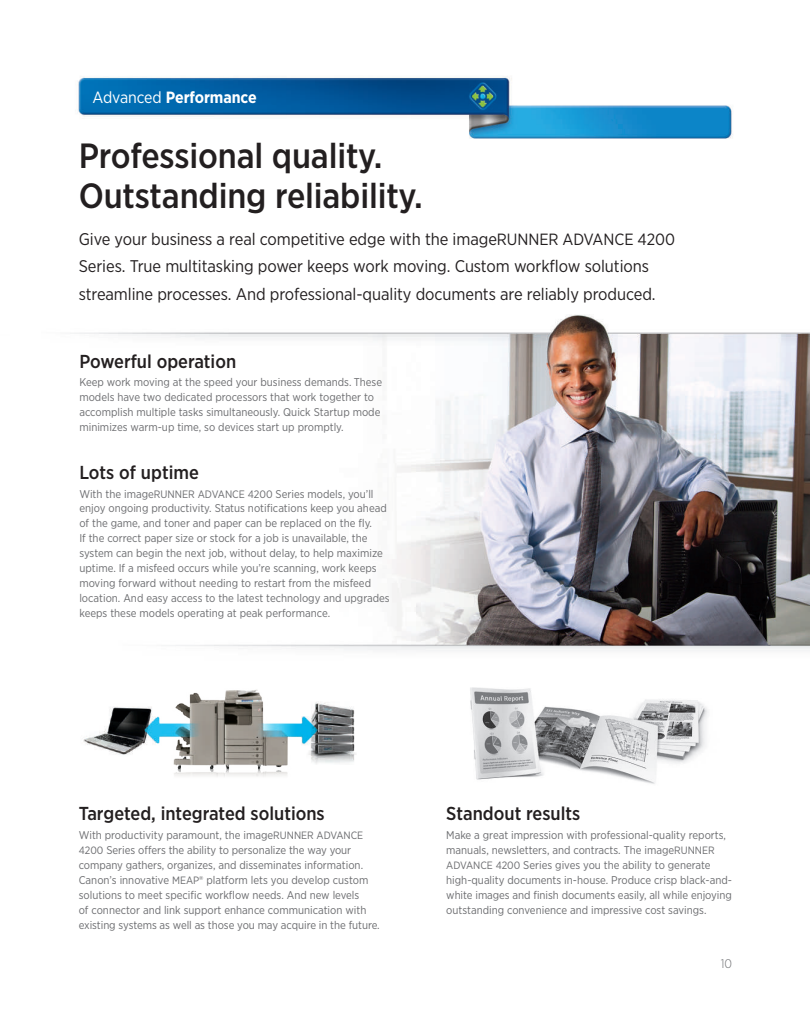
<style>
.page{position:relative;width:810px;height:1035px;background:#fff}
.page>*{position:absolute;margin:0;border:0;box-sizing:border-box;transform-origin:0 0}
.t1{font:500 35px/40px "Gotham Narrow";letter-spacing:-.005em;color:#231f20}
.t2{font:500 18.75px "Gotham Narrow";color:#231f20}
.t3{font:16.88px/27.5px "Gotham Narrow";letter-spacing:-.005em;color:#231f20}
.t4{font:700 16.25px "Gotham Narrow";letter-spacing:-.005em;color:#fff}
.t5{font:300 12.5px "Gotham Narrow";color:#6c6d70}
.t6{font:11.25px/15px "Gotham Narrow";color:#6c6d70}
.s1{font-weight:400}
.s2{font-size:16.25px}
.s3{font-size:10.75px}
.s4{font-size:10.62px}
</style>
<div class="page">
<img style="left:70px;top:315px;width:740px;height:336px">
<img style="left:78px;top:76px;width:655px;height:63px">
<img style="left:83px;top:689px;width:273px;height:88px">
<img style="left:470px;top:687px;width:238px;height:97px">
<h3 class="t4" style="left:92px;top:87px;width:166px"><span class="s1">Advanced</span> Performance</h3>
<h1 class="t1" style="left:79px;top:135px;width:346px">Professional quality.<br>Outstanding reliability.</h1>
<p class="t3" style="left:79px;top:225px;width:598px">Give your business a real competitive edge with the image<span class="s2">RUNNER ADVANCE 4200<br></span>Series. True multitasking power keeps work moving. Custom workflow solutions streamline processes. And professional-quality documents are reliably produced.</p>
<h2 class="t2" style="left:79px;top:349px;width:158px">Powerful operation</h2>
<p class="t6" style="left:79px;top:375px;width:304px">Keep work moving at the speed your business demands. These models have two dedicated processors that work together to accomplish multiple tasks simultaneously. Quick Startup mode minimizes warm-up time, so devices start up promptly.</p>
<h2 class="t2" style="left:79px;top:460px;width:121px">Lots of uptime</h2>
<p class="t6" style="left:79px;top:486px;width:312px">With the image<span class="s3">RUNNER ADVANCE 4200</span> Series models, you’ll enjoy ongoing productivity. Status notifications keep you ahead of the game, and toner and paper can be replaced on the fly.<br>If the correct paper size or stock for a job is unavailable, the system can begin the next job, without delay, to help maximize uptime. If a misfeed occurs while you’re scanning, work keeps moving forward without needing to restart from the misfeed location. And easy access to the latest technology and upgrades keeps these models operating at peak performance.</p>
<h2 class="t2" style="left:79px;top:802px;width:247px">Targeted, integrated solutions</h2>
<p class="t6" style="left:79px;top:827px;width:303px">With productivity paramount, the image<span class="s4">RUNNER ADVANCE 4200</span> Series offers the ability to personalize the way your company gathers, organizes, and disseminates information.<br>Canon’s innovative <span class="s4">MEAP</span>® platform lets you develop custom solutions to meet specific workflow needs. And new levels<br>of connector and link support enhance communication with existing systems as well as those you may acquire in the future.</p>
<h2 class="t2" style="left:446px;top:802px;width:136px">Standout results</h2>
<p class="t6" style="left:446px;top:827px;width:287px">Make a great impression with professional-quality reports, manuals, newsletters, and contracts. The image<span class="s4">RUNNER ADVANCE 4200</span> Series gives you the ability to generate high-quality documents in-house. Produce crisp black-and&shy;white images and finish documents easily, all while enjoying outstanding convenience and impressive cost savings.</p>
<p class="t5" style="left:721px;top:955px;width:13px">10</p>
</div>
